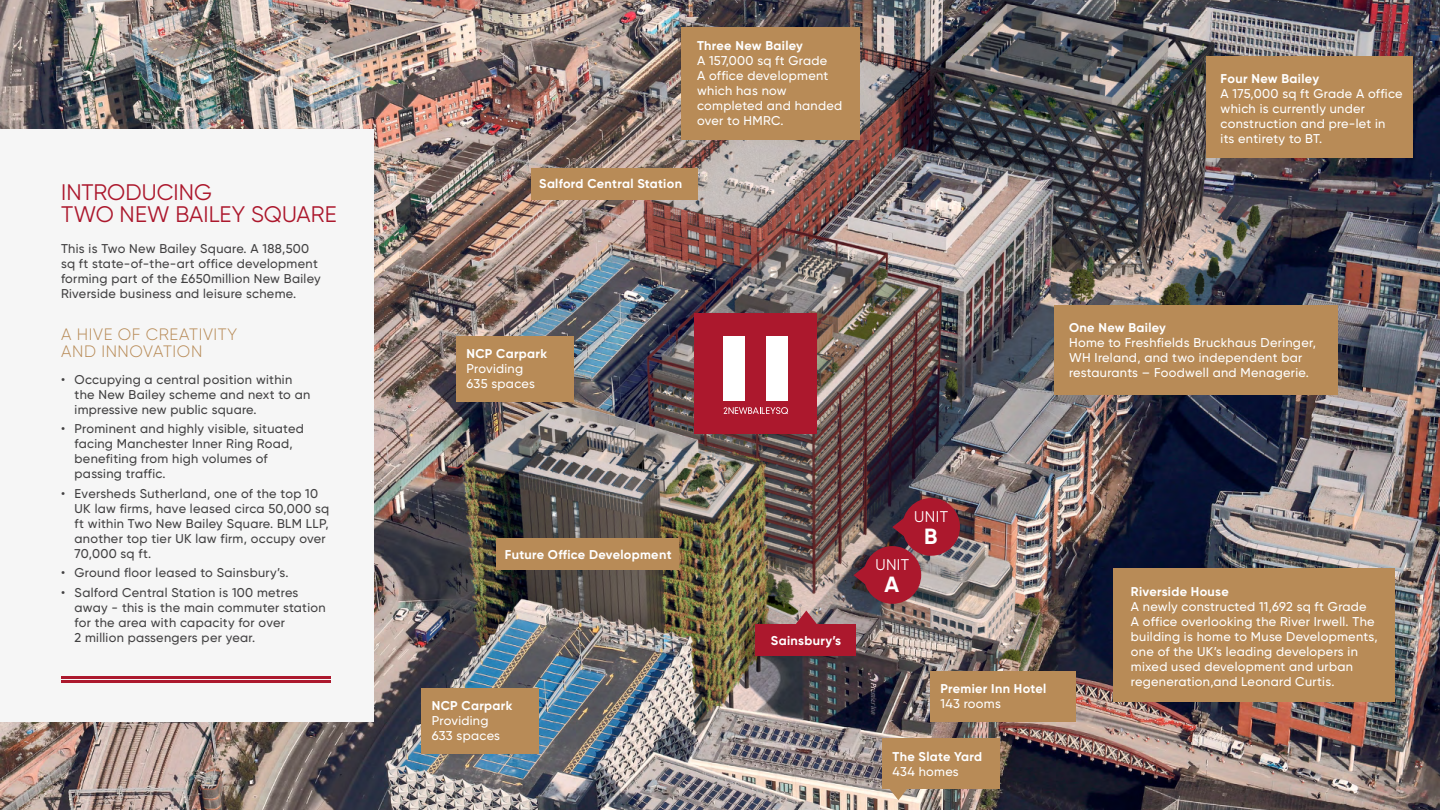
<style>
.page{position:relative;width:1440px;height:810px;background:#fff}
.page>*{position:absolute;margin:0;border:0;box-sizing:border-box;transform-origin:0 0}
.t1{font:22.5px/22px "Gilroy";letter-spacing:.005em;color:#ac182d}
.t2{font:700 21.98px "Gilroy";color:#fff}
.t3{font:300 16.5px/17.2px "Gilroy";letter-spacing:.035em;color:#b88b57}
.t4{font:15.52px "Gilroy";letter-spacing:.025em;color:#fff}
.t5{font:500 12.75px/15px "Gilroy";letter-spacing:.025em;color:#424142}
.t6{font:500 12.75px/15px "Gilroy";letter-spacing:.025em;color:#fff}
.t7{font:700 12.75px "Gilroy";letter-spacing:.025em;color:#fff}
</style>
<div class="page">
<img style="left:0;top:0;width:1440px;height:810px">
<div style="left:456px;top:336px;width:118px;height:66px;background:#b88b57"></div>
<div style="left:421px;top:688px;width:118px;height:66px;background:#b88b57"></div>
<div style="left:930px;top:671px;width:146px;height:51px;background:#b88b57"></div>
<div style="left:882px;top:739px;width:118px;height:50px;background:#b88b57"></div>
<div style="left:1054px;top:305px;width:284px;height:90px;background:#b88b57"></div>
<div style="left:1206px;top:56px;width:207px;height:102px;background:#b88b57"></div>
<div style="left:531px;top:168px;width:166px;height:32px;background:#b88b57"></div>
<div style="left:496px;top:538px;width:183px;height:32px;background:#b88b57"></div>
<div style="left:756px;top:624px;width:100px;height:32px;background:#ac182d"></div>
<div style="left:681px;top:27px;width:179px;height:113px;background:#b88b57"></div>
<div style="left:1113px;top:569px;width:282px;height:133px;background:#b88b57"></div>
<div style="left:694px;top:314px;width:123px;height:120px;background:#ac182d"></div>
<div style="left:0;top:129px;width:374px;height:593px;background:#f6f6f6"></div>
<hr style="left:61px;top:676px;width:269px;height:2px;background:#ac182d">
<hr style="left:61px;top:680px;width:269px;height:2px;background:#ac182d">
<div style="left:863px;top:546px;width:58px;height:58px;background:#ac182d;border-radius:50%"></div>
<svg style="left:854px;top:566px;width:11px;height:18px"></svg>
<div style="left:902px;top:498px;width:58px;height:58px;background:#ac182d;border-radius:50%"></div>
<svg style="left:892px;top:518px;width:12px;height:18px"></svg>
<svg style="left:795px;top:611px;width:22px;height:13px"></svg>
<svg style="left:887px;top:789px;width:22px;height:11px"></svg>
<div style="left:724px;top:336px;width:21px;height:64px;background:#fff"></div>
<div style="left:767px;top:336px;width:21px;height:64px;background:#fff"></div>
<svg style="left:723px;top:407px;width:65px;height:7px"></svg>
<h1 class="t1" style="left:61px;top:181px;width:277px">INTRODUCING<br>TWO NEW BAILEY SQUARE</h1>
<p class="t5" style="left:61px;top:240px;width:261px">This is Two New Bailey Square. A 188,500 sq ft state-of-the-art office development forming part of the £650million New Bailey Riverside business and leisure scheme.</p>
<p class="t3" style="left:61px;top:325px;width:177px">A HIVE OF CREATIVITY<br>AND INNOVATION</p>
<p class="t5" style="left:75px;top:372px;width:237px;text-indent:-14px">• Occupying a central position within the New Bailey scheme and next to an impressive new public square.</p>
<p class="t5" style="left:75px;top:421px;width:231px;text-indent:-14px">• Prominent and highly visible, situated facing Manchester Inner Ring Road, benefiting from high volumes of passing traffic.</p>
<p class="t5" style="left:75px;top:486px;width:256px;text-indent:-14px">• Eversheds Sutherland, one of the top 10<br>UK law firms, have leased circa 50,000 sq ft within Two New Bailey Square. BLM LLP, another top tier UK law firm, occupy over 70,000 sq ft.</p>
<p class="t5" style="left:61px;top:565px;width:229px">• Ground floor leased to Sainsbury’s.</p>
<p class="t5" style="left:75px;top:585px;width:253px;text-indent:-14px">• Salford Central Station is 100 metres away - this is the main commuter station for the area with capacity for over<br>2 million passengers per year.</p>
<p class="t7" style="left:697px;top:37px;width:107px">Three New Bailey</p>
<p class="t6" style="left:697px;top:52px;width:147px">A 157,000 sq ft Grade<br>A office development which has now completed and handed over to HMRC.</p>
<p class="t7" style="left:539px;top:176px;width:144px">Salford Central Station</p>
<p class="t7" style="left:1221px;top:70px;width:100px">Four New Bailey</p>
<p class="t6" style="left:1221px;top:86px;width:184px">A 175,000 sq ft Grade A office which is currently under construction and pre-let in<br>its entirety to BT.</p>
<p class="t7" style="left:466px;top:345px;width:82px">NCP Carpark</p>
<p class="t6" style="left:466px;top:361px;width:70px">Providing<br>635 spaces</p>
<p class="t7" style="left:505px;top:546px;width:168px">Future Office Development</p>
<p class="t7" style="left:432px;top:698px;width:82px">NCP Carpark</p>
<p class="t6" style="left:432px;top:713px;width:70px">Providing<br>633 spaces</p>
<p class="t7" style="left:1069px;top:319px;width:98px">One New Bailey</p>
<p class="t6" style="left:1069px;top:335px;width:248px">Home to Freshfields Bruckhaus Deringer,<br>WH Ireland, and two independent bar restaurants – Foodwell and Menagerie.</p>
<p class="t7" style="left:771px;top:633px;width:72px">Sainsbury’s</p>
<p class="t4" style="left:914px;top:507px;width:35px">UNIT</p>
<h2 class="t2" style="left:924px;top:522px;width:15px">B</h2>
<p class="t4" style="left:875px;top:555px;width:35px">UNIT</p>
<h2 class="t2" style="left:885px;top:570px;width:16px">A</h2>
<p class="t7" style="left:940px;top:681px;width:107px">Premier Inn Hotel</p>
<p class="t6" style="left:940px;top:696px;width:62px">143 rooms</p>
<p class="t7" style="left:892px;top:748px;width:91px">The Slate Yard</p>
<p class="t6" style="left:892px;top:763px;width:68px">434 homes</p>
<p class="t7" style="left:1131px;top:583px;width:99px">Riverside House</p>
<p class="t6" style="left:1131px;top:599px;width:248px">A newly constructed 11,692 sq ft Grade A office overlooking the River Irwell. The building is home to Muse Developments, one of the UK’s leading developers in mixed used development and urban regeneration,and Leonard Curtis.</p>
</div>
